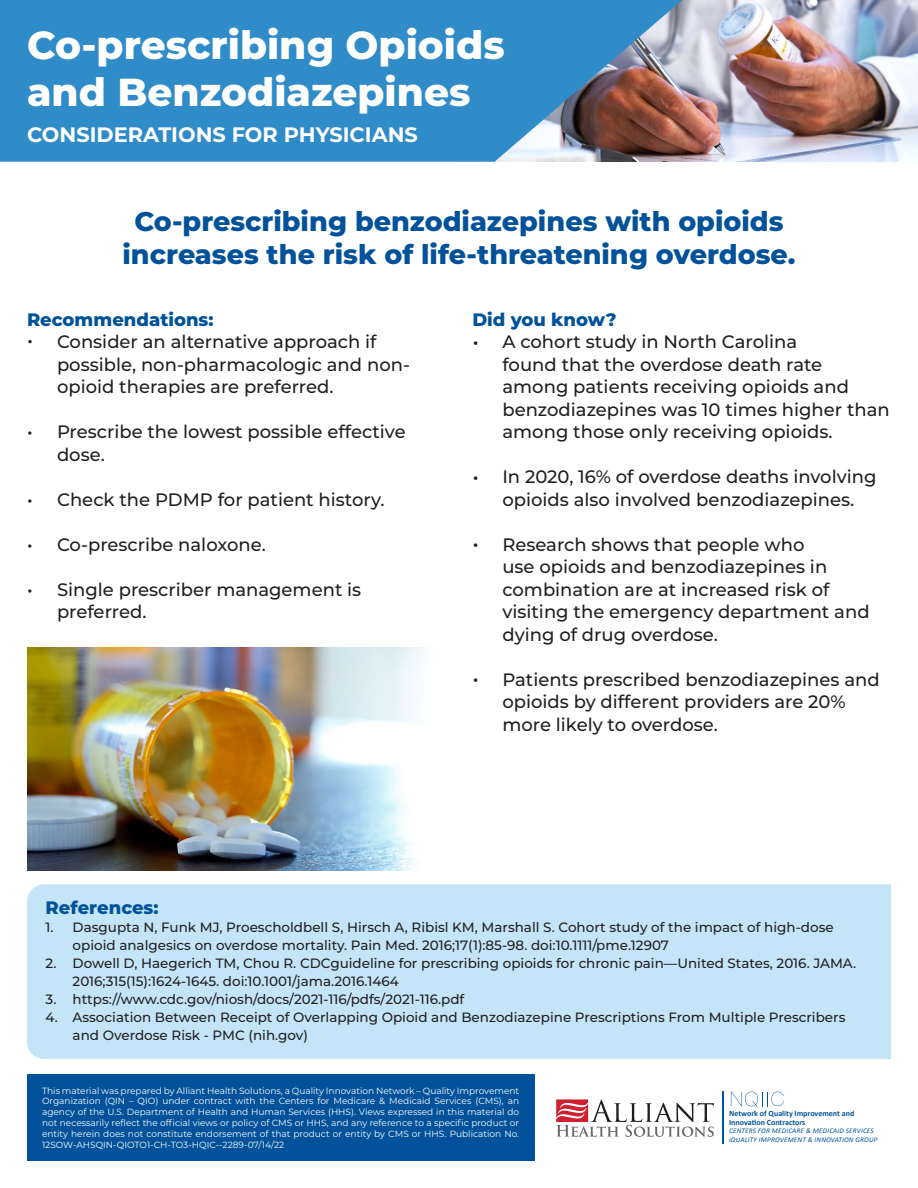
<style>
.page{position:relative;width:918px;height:1188px;background:#fff}
.page>*{position:absolute;margin:0;border:0;box-sizing:border-box;transform-origin:0 0}
.t1{font:800 39px/46.8px "Montserrat";color:#fff}
.t2{font:800 27px/32.4px "Montserrat";color:#01529a;text-align:center}
.t3{font:700 20.85px "Montserrat";color:#fff}
.t4{font:500 18px/22.5px "Montserrat";color:#231f20}
.t5{font:800 18px "Montserrat";color:#01529a}
.t6{font:500 13.5px/18px "Montserrat";color:#231f20}
.t7{font:9px/10.8px "Montserrat";color:#fff;text-align:justify}
.t8{font:700 7.95px "Calibri";color:#00549c}
.t9{font:italic 7.05px "Calibri";letter-spacing:.025em;color:#00549c}
.s1{font-size:19.5px}
</style>
<div class="page">
<img style="left:27px;top:647px;width:395px;height:223px">
<img style="left:682px;top:0;width:236px;height:162px">
<svg style="left:0;top:0;width:682px;height:162px;background:#3c89bd"></svg>
<div style="left:27px;top:1075px;width:507px;height:86px;background:#01529a"></div>
<div style="left:27px;top:884px;width:864px;height:175px;background:#c4e5f8"></div>
<svg style="left:731px;top:1092px;width:53px;height:15px"></svg>
<hr style="left:722px;top:1092px;width:2px;height:52px;background:#00549c">
<svg style="left:556px;top:1099px;width:158px;height:38px"></svg>
<p class="t1" style="left:27px;top:19px;width:479px">Co-prescribing Opioids and Benzodiazepines</p>
<p class="t3" style="left:27px;top:119px;width:392px">CONSIDERATIONS FOR PHYSICIANS</p>
<p class="t2" style="left:123px;top:204px;width:674px">Co-prescribing benzodiazepines with opioids increases the risk of life-threatening overdose.</p>
<p class="t5" style="left:27px;top:306px;width:188px">Recommendations:</p>
<p class="t4" style="left:57px;top:330px;width:354px;text-indent:-30px">• Consider an alternative approach if possible, non-pharmacologic and non&shy;opioid therapies are preferred.</p>
<p class="t4" style="left:57px;top:420px;width:350px;text-indent:-30px">• Prescribe the lowest possible effective dose.</p>
<p class="t4" style="left:27px;top:487px;width:359px">• Check the PDMP for patient history.</p>
<p class="t4" style="left:27px;top:532px;width:240px">• Co-prescribe naloxone.</p>
<p class="t4" style="left:57px;top:577px;width:306px;text-indent:-30px">• Single prescriber management is preferred.</p>
<p class="t5" style="left:472px;top:306px;width:146px">Did you know?</p>
<p class="t4" style="left:502px;top:330px;width:389px;text-indent:-30px"><span class="s1">•</span> A cohort study in North Carolina<br>found that the overdose death rate among patients receiving opioids and benzodiazepines was 10 times higher than among those only receiving opioids.</p>
<p class="t4" style="left:472px;top:465px;width:406px;text-align:center"><span class="s1">•</span> In 2020, 16% of overdose deaths involving opioids also involved benzodiazepines.</p>
<p class="t4" style="left:502px;top:532px;width:369px;text-indent:-30px"><span class="s1">•</span> Research shows that people who<br>use opioids and benzodiazepines in combination are at increased risk of visiting the emergency department and dying of drug overdose.</p>
<p class="t4" style="left:502px;top:667px;width:379px;text-indent:-30px"><span class="s1">•</span> Patients prescribed benzodiazepines and opioids by different providers are 20% more likely to overdose.</p>
<p class="t5" style="left:46px;top:894px;width:114px">References:</p>
<p class="t6" style="left:73px;top:918px;width:763px;text-indent:-27px">1. Dasgupta N, Funk MJ, Proescholdbell S, Hirsch A, Ribisl KM, Marshall S. Cohort study of the impact of high-dose opioid analgesics on overdose mortality. Pain Med. 2016;17(1):85-98. doi:10.1111/pme.12907</p>
<p class="t6" style="left:73px;top:954px;width:785px;text-indent:-27px">2. Dowell D, Haegerich TM, Chou R. CDCguideline for prescribing opioids for chronic pain—United States, 2016. JAMA.<br>2016;315(15):1624-1645. doi:10.1001/jama.2016.1464</p>
<p class="t6" style="left:46px;top:990px;width:420px">3. https://www.cdc.gov/niosh/docs/2021-116/pdfs/2021-116.pdf</p>
<p class="t6" style="left:73px;top:1008px;width:774px;text-indent:-27px">4. Association Between Receipt of Overlapping Opioid and Benzodiazepine Prescriptions From Multiple Prescribers and Overdose Risk - PMC (nih.gov)</p>
<p class="t7" style="left:42px;top:1085px;width:479px">This material was prepared by Alliant Health Solutions, a Quality Innovation Network – Quality Improvement Organization (QIN – QIO) under contract with the Centers for Medicare &amp; Medicaid Services (CMS), an agency of the U.S. Department of Health and Human Services (HHS). Views expressed in this material do not necessarily reflect the official views or policy of CMS or HHS, and any reference to a specific product or entity herein does not constitute endorsement of that product or entity by CMS or HHS. Publication No.<br>12SOW-AHSQIN-QIOTO1-CH-TO3-HQIC--2289-07/14/22</p>
<p class="t8" style="left:729px;top:1108px;width:127px">Network of Quality Improvement and</p>
<p class="t8" style="left:729px;top:1117px;width:78px">Innovation Contractors</p>
<p class="t9" style="left:729px;top:1126px;width:146px">CENTERS FOR MEDICARE &amp; MEDICAID SERVICES</p>
<p class="t9" style="left:729px;top:1135px;width:150px">iQUALITY IMPROVEMENT &amp; INNOVATION GROUP</p>
</div>
